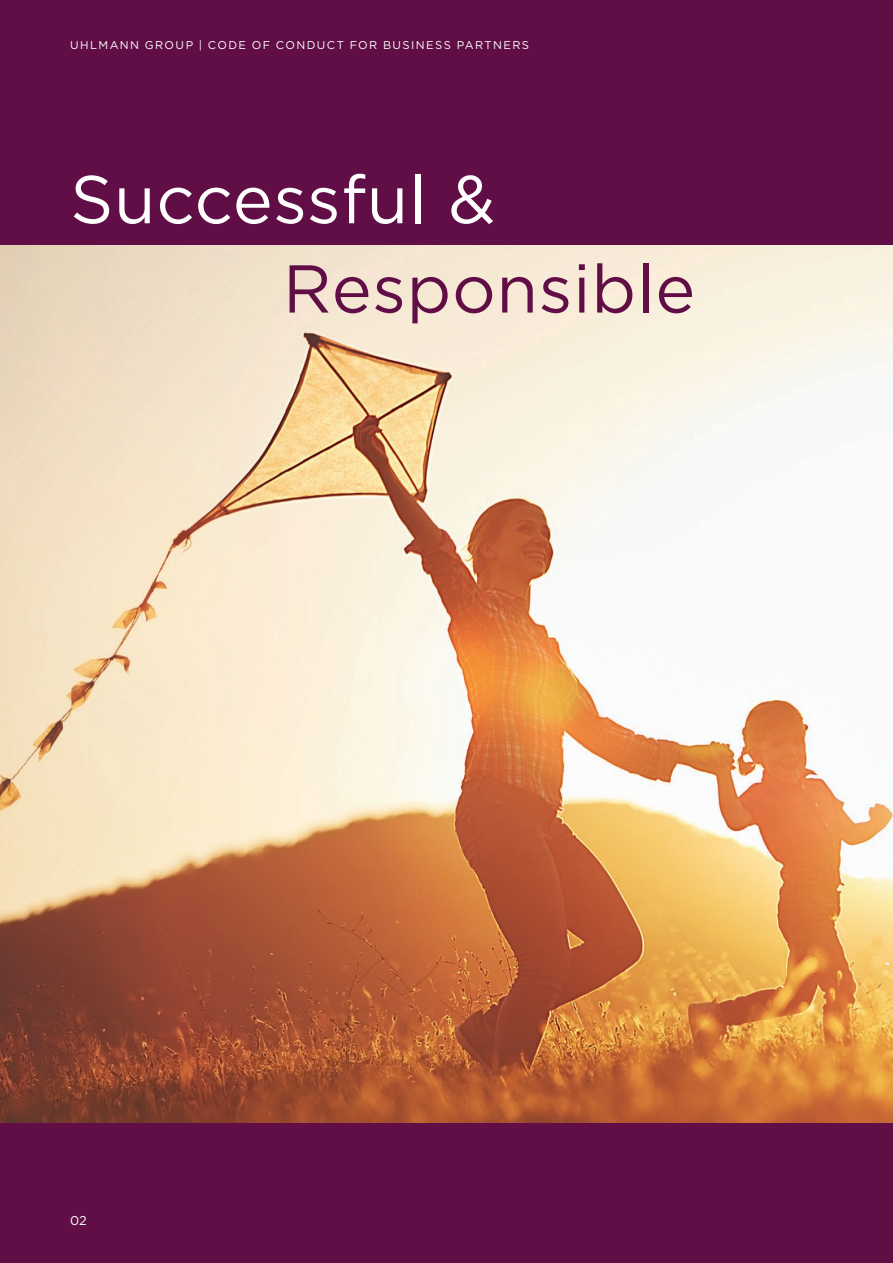
<style>
.page{position:relative;width:893px;height:1263px;background:#610e47}
.page>*{position:absolute;margin:0;border:0;box-sizing:border-box;transform-origin:0 0}
.t1{font:67.5px "Gotham";letter-spacing:.01em;color:#fff}
.t2{font:67.5px "Gotham";letter-spacing:.01em;color:#610e47}
.t3{font:12.75px "Gotham";color:#fff}
.t4{font:11.25px "Gotham";letter-spacing:.13em;color:#fff}
</style>
<div class="page">
<img style="left:0;top:246px;width:893px;height:877px">
<p class="t4" style="left:70px;top:38px;width:460px">UHLMANN GROUP | CODE OF CONDUCT FOR BUSINESS PARTNERS</p>
<h1 class="t1" style="left:70px;top:156px;width:427px">Successful &amp;</h1>
<h1 class="t2" style="left:283px;top:245px;width:414px">Responsible</h1>
<p class="t3" style="left:70px;top:1212px;width:18px">02</p>
</div>
